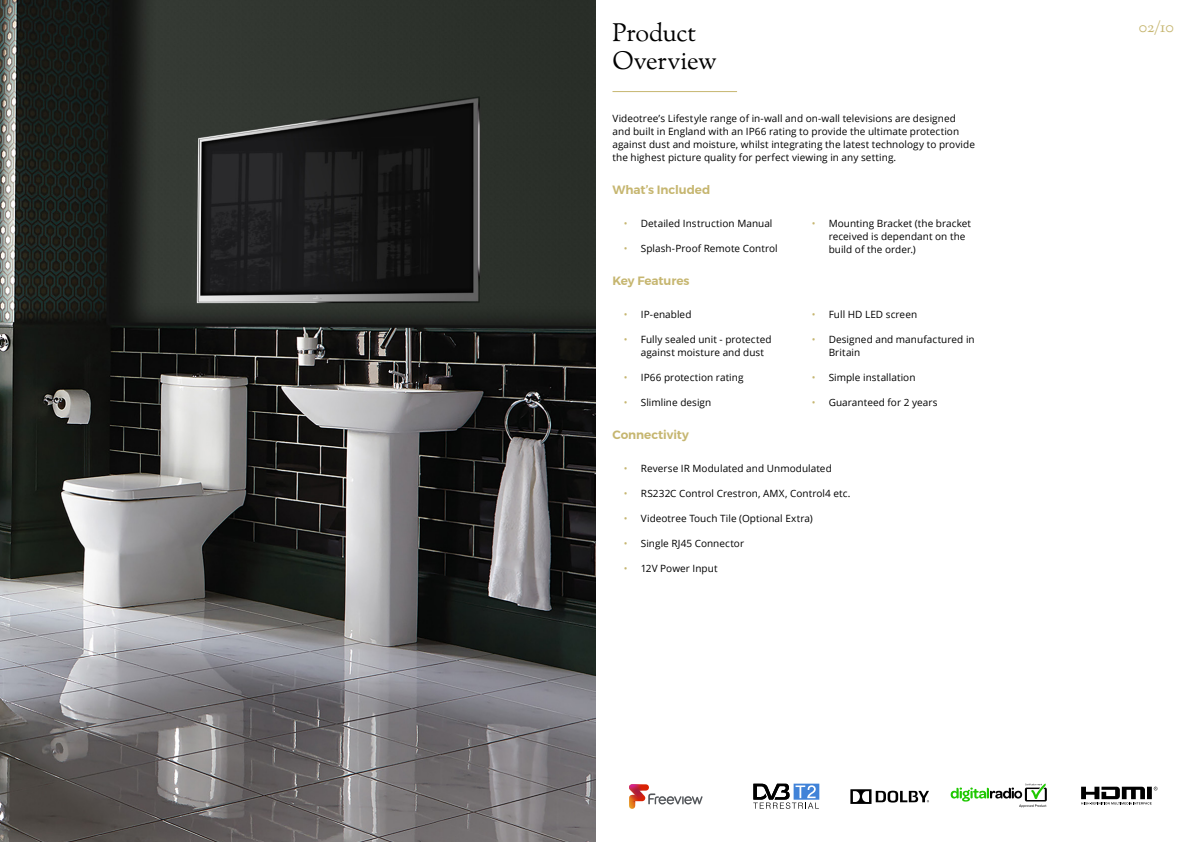
<style>
.page{position:relative;width:1191px;height:842px;background:#fff}
.page>*{position:absolute;margin:0;border:0;box-sizing:border-box;transform-origin:0 0}
.t1{font:25px/28px "Sorts Mill Goudy";letter-spacing:-.015em;color:#000}
.t2{font:16px "Sorts Mill Goudy";color:#c6b670}
.t3{font:600 12px "Montserrat";letter-spacing:-.005em;color:#c6b670}
.t4{font:10px/13px "Open Sans";letter-spacing:.005em;color:#000}
.s1{color:#c6b670}
</style>
<div class="page">
<hr style="left:612px;top:91px;width:125px;height:1px;background:#c6b670">
<svg style="left:950px;top:784px;width:96px;height:23px"></svg>
<svg style="left:850px;top:789px;width:79px;height:15px"></svg>
<svg style="left:753px;top:784px;width:66px;height:25px"></svg>
<svg style="left:629px;top:784px;width:73px;height:25px"></svg>
<svg style="left:1081px;top:787px;width:76px;height:17px"></svg>
<img style="left:0;top:0;width:595px;height:842px">
<h1 class="t1" style="left:612px;top:20px;width:106px">Product<br>Overview</h1>
<p class="t4" style="left:612px;top:111px;width:364px">Videotree’s Lifestyle range of in-wall and on-wall televisions are designed and built in England with an IP66 rating to provide the ultimate protection against dust and moisture, whilst integrating the latest technology to provide the highest picture quality for perfect viewing in any setting.</p>
<p class="t3" style="left:612px;top:180px;width:99px">What’s Included</p>
<p class="t4" style="left:624px;top:216px;width:150px"><span class="s1">•</span> Detailed Instruction Manual</p>
<p class="t4" style="left:624px;top:241px;width:155px"><span class="s1">•</span> Splash-Proof Remote Control</p>
<p class="t4" style="left:828px;top:216px;width:144px;text-indent:-17px"><span class="s1">•</span> Mounting Bracket (the bracket received is dependant on the build of the order.)</p>
<p class="t3" style="left:612px;top:272px;width:78px">Key Features</p>
<p class="t4" style="left:624px;top:307px;width:69px"><span class="s1">•</span> IP-enabled</p>
<p class="t4" style="left:641px;top:333px;width:132px;text-indent:-17px"><span class="s1">•</span> Fully sealed unit - protected against moisture and dust</p>
<p class="t4" style="left:624px;top:371px;width:121px"><span class="s1">•</span> IP66 protection rating</p>
<p class="t4" style="left:624px;top:396px;width:89px"><span class="s1">•</span> Slimline design</p>
<p class="t4" style="left:811px;top:307px;width:107px"><span class="s1">•</span> Full HD LED screen</p>
<p class="t4" style="left:828px;top:333px;width:147px;text-indent:-17px"><span class="s1">•</span> Designed and manufactured in<br>Britain</p>
<p class="t4" style="left:811px;top:371px;width:105px"><span class="s1">•</span> Simple installation</p>
<p class="t4" style="left:811px;top:396px;width:127px"><span class="s1">•</span> Guaranteed for 2 years</p>
<p class="t3" style="left:612px;top:425px;width:78px">Connectivity</p>
<p class="t4" style="left:624px;top:461px;width:209px"><span class="s1">•</span> Reverse IR Modulated and Unmodulated</p>
<p class="t4" style="left:624px;top:486px;width:228px"><span class="s1">•</span> RS232C Control Crestron, AMX, Control4 etc.</p>
<p class="t4" style="left:624px;top:512px;width:190px"><span class="s1">•</span> Videotree Touch Tile (Optional Extra)</p>
<p class="t4" style="left:624px;top:537px;width:122px"><span class="s1">•</span> Single RJ45 Connector</p>
<p class="t4" style="left:624px;top:562px;width:95px"><span class="s1">•</span> 12V Power Input</p>
<h2 class="t2" style="left:1138px;top:17px;width:37px">02/10</h2>
</div>
